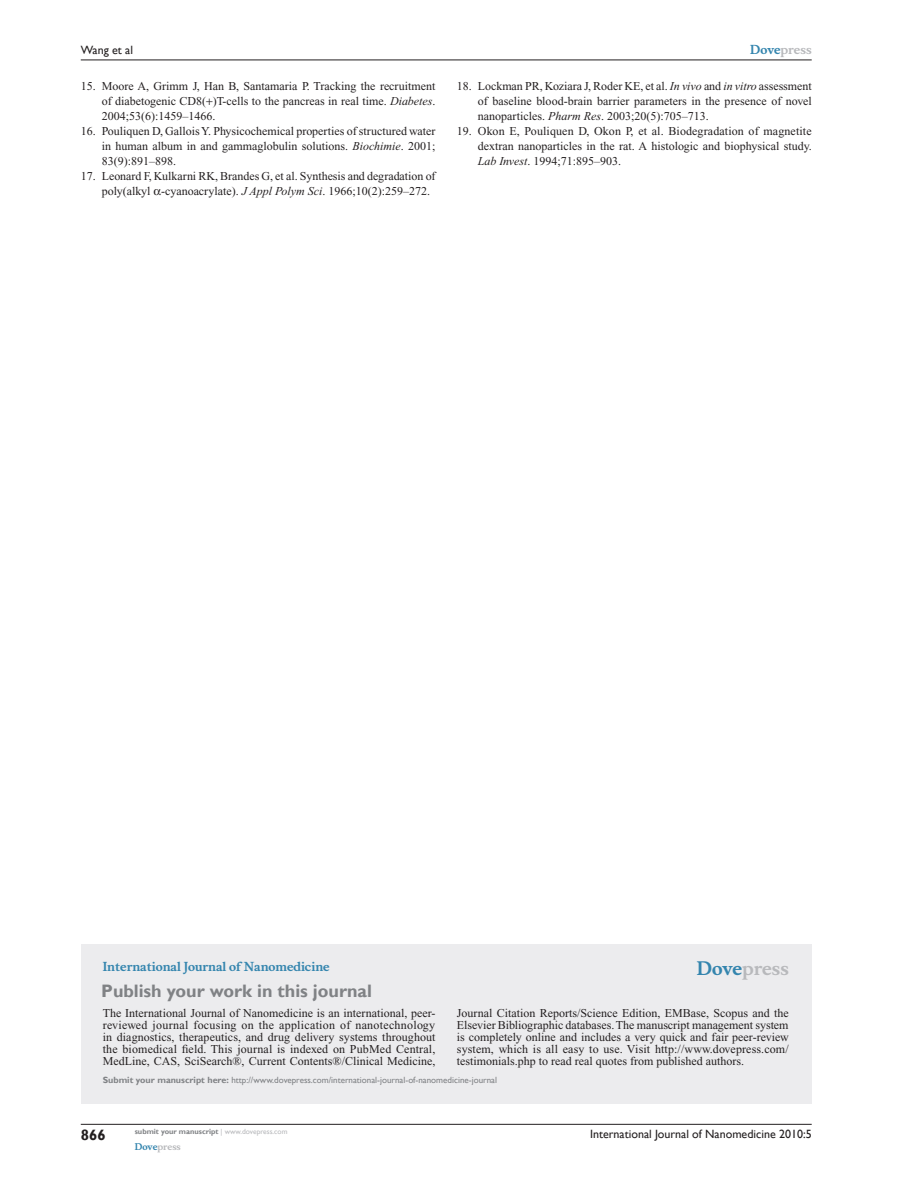
<style>
.page{position:relative;width:918px;height:1188px;background:#fff}
.page>*{position:absolute;margin:0;border:0;box-sizing:border-box;transform-origin:0 0}
.t1{font:700 18px "Gill Sans";color:#808285}
.t2{font:700 18px "Musee";color:#b8b9bc}
.t3{font:700 15px "Gill Sans";color:#231f20}
.t4{font:12px/15px "Times New Roman";color:#231f20;text-align:justify}
.t5{font:12px "Gill Sans";color:#231f20}
.t6{font:700 12px "Musee";color:#3485ae}
.t7{font:700 12px "Musee";color:#b8b9bc}
.t8{font:9px "Gill Sans";color:#808285}
.t9{font:700 9px "Musee";color:#b8b9bc}
.t10{font:700 7.5px "Gill Sans";color:#808285}
.s1{font-style:italic}
.s2{color:#3485ae}
.s3{font-weight:700}
.s4{font-weight:400;color:#b8b9bc}
</style>
<div class="page">
<div style="left:81px;top:944px;width:731px;height:159px;background:#ececee"></div>
<hr style="left:81px;top:1124px;width:731px;height:1px;background:#231f20">
<hr style="left:81px;top:60px;width:731px;height:1px;background:#231f20">
<p class="t5" style="left:81px;top:43px;width:54px">Wang et al</p>
<p class="t4" style="left:102px;top:79px;width:335px;text-indent:-21px">15. Moore A, Grimm J, Han B, Santamaria P. Tracking the recruitment of diabetogenic CD8( )T-cells to the pancreas in real time. <span class="s1">Diabetes</span>.<br>2004;53(6):1459–1466.</p>
<p class="t4" style="left:102px;top:124px;width:335px;text-indent:-21px">16. Pouliquen D, Gallois Y. Physicochemical properties of structured water in human album in and gammaglobulin solutions. <span class="s1">Biochimie</span>. 2001; 83(9):891–898.</p>
<p class="t4" style="left:102px;top:169px;width:335px;text-indent:-21px">17. Leonard F, Kulkarni RK, Brandes G, et al. Synthesis and degradation of poly(alkyl -cyanoacrylate). <span class="s1">J Appl Polym Sci</span>. 1966;10(2):259–272.</p>
<p class="t7" style="left:750px;top:43px;width:63px"><span class="s2">Dove</span>press</p>
<p class="t4" style="left:478px;top:79px;width:336px;text-indent:-21px">18. Lockman PR, Koziara J, Roder KE, et al. <span class="s1">In vivo</span> and <span class="s1">in vitro</span> assessment of baseline blood-brain barrier parameters in the presence of novel nanoparticles. <span class="s1">Pharm Res</span>. 2003;20(5):705–713.</p>
<p class="t4" style="left:478px;top:124px;width:335px;text-indent:-21px">19. Okon E, Pouliquen D, Okon P, et al. Biodegradation of magnetite dextran nanoparticles in the rat. A histologic and biophysical study.<br><span class="s1">Lab Invest</span>. 1994;71:895–903.</p>
<p class="t6" style="left:103px;top:959px;width:228px">International Journal of Nanomedicine</p>
<h1 class="t1" style="left:101px;top:980px;width:272px">Publish your work in this journal</h1>
<h1 class="t2" style="left:697px;top:958px;width:94px"><span class="s2">Dove</span>press</h1>
<p class="t4" style="left:103px;top:1007px;width:334px;line-height:12px">The International Journal of Nanomedicine is an international, peer&shy;reviewed journal focusing on the application of nanotechnology in diagnostics, therapeutics, and drug delivery systems throughout the biomedical field. This journal is indexed on PubMed Central, MedLine, CAS, SciSearch®, Current Contents®/Clinical Medicine,</p>
<p class="t4" style="left:457px;top:1007px;width:333px;line-height:12px">Journal Citation Reports/Science Edition, EMBase, Scopus and the Elsevier Bibliographic databases. The manuscript management system is completely online and includes a very quick and fair peer-review system, which is all easy to use. Visit http://www.dovepress.com/ testimonials.php to read real quotes from published authors.</p>
<p class="t8" style="left:103px;top:1075px;width:396px"><span class="s3">Submit your manuscript here:</span> http://www.dovepress.com/international-journal-of-nanomedicine-journal</p>
<p class="t3" style="left:81px;top:1126px;width:26px">866</p>
<p class="t10" style="left:135px;top:1127px;width:154px">submit your manuscript <span class="s4">| www.dovepress.com</span></p>
<p class="t9" style="left:135px;top:1141px;width:48px"><span class="s2">Dove</span>press</p>
<p class="t5" style="left:590px;top:1127px;width:223px">International Journal of Nanomedicine 2010:5</p>
</div>
